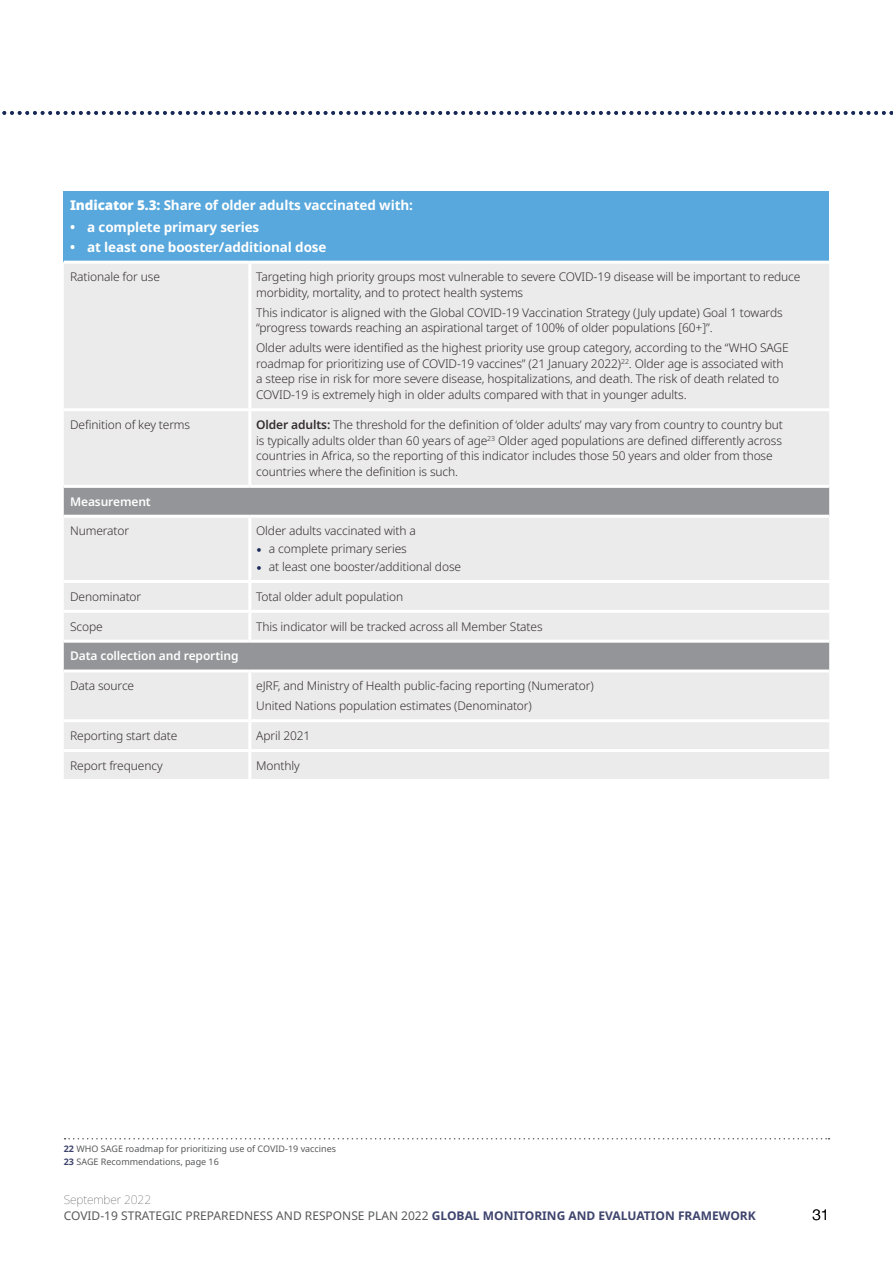
<style>
.page{position:relative;width:893px;height:1263px;background:#fff}
.page>*{position:absolute;margin:0;border:0;box-sizing:border-box;transform-origin:0 0}
.t1{font:300 15px "Helvetica Neue";color:#000}
.t2{font:700 13.5px "Noto Sans";letter-spacing:-.01em;color:#fff}
.t3{font:300 12px/15.6px "Noto Sans";letter-spacing:-.01em;color:#342d30}
.t4{font:12px/16.5px "Noto Sans";color:#58595b}
.t5{font:600 12px "Noto Sans";letter-spacing:-.01em;color:#fff}
.t6{font:9px/12.9px "Noto Sans";color:#58595b}
.s1{font-weight:900}
.s2{font-weight:600}
.s3{font-family:"Helvetica Neue";font-weight:400;font-size:10.5px;color:#182957}
.s4{font-weight:700;color:#3e446d}
.s5{font-weight:100;color:#4d4d4d}
</style>
<div class="page">
<svg style="left:2px;top:111px;width:891px;height:4px"></svg>
<div style="left:64px;top:191px;width:765px;height:71px;background:#58a8dd"></div>
<div style="left:64px;top:264px;width:765px;height:515px;background:#ebebeb"></div>
<svg style="left:64px;top:488px;width:765px;height:181px;background:#cfd0d1"></svg>
<hr style="left:64px;top:580px;width:186px;height:3px;background:#fff">
<hr style="left:250px;top:580px;width:579px;height:3px;background:#fff">
<hr style="left:64px;top:719px;width:186px;height:3px;background:#fff">
<hr style="left:250px;top:719px;width:579px;height:3px;background:#fff">
<hr style="left:250px;top:515px;width:579px;height:3px;background:#fff">
<hr style="left:248px;top:518px;width:3px;height:62px;background:#fff">
<hr style="left:248px;top:583px;width:3px;height:27px;background:#fff">
<hr style="left:248px;top:613px;width:3px;height:27px;background:#fff">
<hr style="left:250px;top:640px;width:579px;height:3px;background:#fff">
<hr style="left:250px;top:669px;width:579px;height:3px;background:#fff">
<hr style="left:248px;top:672px;width:3px;height:47px;background:#fff">
<hr style="left:248px;top:722px;width:3px;height:27px;background:#fff">
<hr style="left:248px;top:752px;width:3px;height:27px;background:#fff">
<hr style="left:248px;top:264px;width:3px;height:144px;background:#fff">
<hr style="left:248px;top:411px;width:3px;height:74px;background:#fff">
<hr style="left:250px;top:485px;width:579px;height:3px;background:#fff">
<hr style="left:64px;top:261px;width:186px;height:3px;background:#fff">
<hr style="left:250px;top:261px;width:579px;height:3px;background:#fff">
<hr style="left:64px;top:408px;width:186px;height:3px;background:#fff">
<hr style="left:64px;top:485px;width:186px;height:3px;background:#fff">
<hr style="left:64px;top:515px;width:186px;height:3px;background:#fff">
<hr style="left:250px;top:408px;width:579px;height:3px;background:#fff">
<hr style="left:64px;top:610px;width:186px;height:3px;background:#fff">
<hr style="left:250px;top:610px;width:579px;height:3px;background:#fff">
<hr style="left:64px;top:640px;width:186px;height:3px;background:#fff">
<hr style="left:64px;top:669px;width:186px;height:3px;background:#fff">
<hr style="left:64px;top:749px;width:186px;height:3px;background:#fff">
<hr style="left:250px;top:749px;width:579px;height:3px;background:#fff">
<svg style="left:65px;top:1138px;width:764px;height:1px"></svg>
<p class="t2" style="left:70px;top:196px;width:344px"><span class="s1">Indicator 5.3:</span> Share of older adults vaccinated with:</p>
<p class="t2" style="left:70px;top:217px;width:191px">• a complete primary series</p>
<p class="t2" style="left:70px;top:237px;width:258px">• at least one booster/additional dose</p>
<p class="t3" style="left:70px;top:269px;width:91px">Rationale for use</p>
<p class="t3" style="left:256px;top:269px;width:546px">Targeting high priority groups most vulnerable to severe COVID-19 disease will be important to reduce morbidity, mortality, and to protect health systems</p>
<p class="t3" style="left:256px;top:305px;width:528px">This indicator is aligned with the Global COVID-19 Vaccination Strategy (July update) Goal 1 towards “progress towards reaching an aspirational target of 100% of older populations [60+]”.</p>
<p class="t3" style="left:256px;top:340px;width:534px">Older adults were identified as the highest priority use group category, according to the “WHO SAGE roadmap for prioritizing use of COVID-19 vaccines” (21 January 2022)<sup>22</sup>. Older age is associated with a steep rise in risk for more severe disease, hospitalizations, and death. The risk of death related to COVID-19 is extremely high in older adults compared with that in younger adults.</p>
<p class="t3" style="left:70px;top:417px;width:122px">Definition of key terms</p>
<p class="t3" style="left:256px;top:417px;width:528px"><span class="s2">Older adults:</span> The threshold for the definition of ‘older adults’ may vary from country to country but is typically adults older than 60 years of age<sup>23</sup> Older aged populations are defined differently across countries in Africa, so the reporting of this indicator includes those 50 years and older from those countries where the definition is such.</p>
<p class="t5" style="left:70px;top:493px;width:82px">Measurement</p>
<p class="t3" style="left:70px;top:523px;width:61px">Numerator</p>
<p class="t3" style="left:256px;top:522px;width:206px;line-height:17.7px">Older adults vaccinated with a<br><span class="s3">࡟</span> a complete primary series<br><span class="s3">࡟</span> at least one booster/additional dose</p>
<p class="t3" style="left:70px;top:589px;width:73px">Denominator</p>
<p class="t3" style="left:256px;top:589px;width:148px">Total older adult population</p>
<p class="t3" style="left:70px;top:619px;width:34px">Scope</p>
<p class="t3" style="left:256px;top:619px;width:288px">This indicator will be tracked across all Member States</p>
<p class="t5" style="left:70px;top:647px;width:170px">Data collection and reporting</p>
<p class="t3" style="left:70px;top:678px;width:66px">Data source</p>
<p class="t3" style="left:256px;top:676px;width:339px;line-height:19.8px">eJRF, and Ministry of Health public-facing reporting (Numerator)<br>United Nations population estimates (Denominator)</p>
<p class="t3" style="left:70px;top:728px;width:109px">Reporting start date</p>
<p class="t3" style="left:256px;top:728px;width:56px">April 2021</p>
<p class="t3" style="left:70px;top:758px;width:94px">Report frequency</p>
<p class="t3" style="left:256px;top:758px;width:45px">Monthly</p>
<p class="t6" style="left:64px;top:1143px;width:274px"><span class="s4">22</span> WHO SAGE roadmap for prioritizing use of COVID-19 vaccines<br><span class="s4">23</span> SAGE Recommendations, page 16</p>
<p class="t4" style="left:64px;top:1191px;width:693px"><span class="s5">September 2022<br></span>COVID-19 STRATEGIC PREPAREDNESS AND RESPONSE PLAN 2022 <span class="s4">GLOBAL MONITORING AND EVALUATION FRAMEWORK</span></p>
<p class="t1" style="left:812px;top:1203px;width:18px">31</p>
</div>
